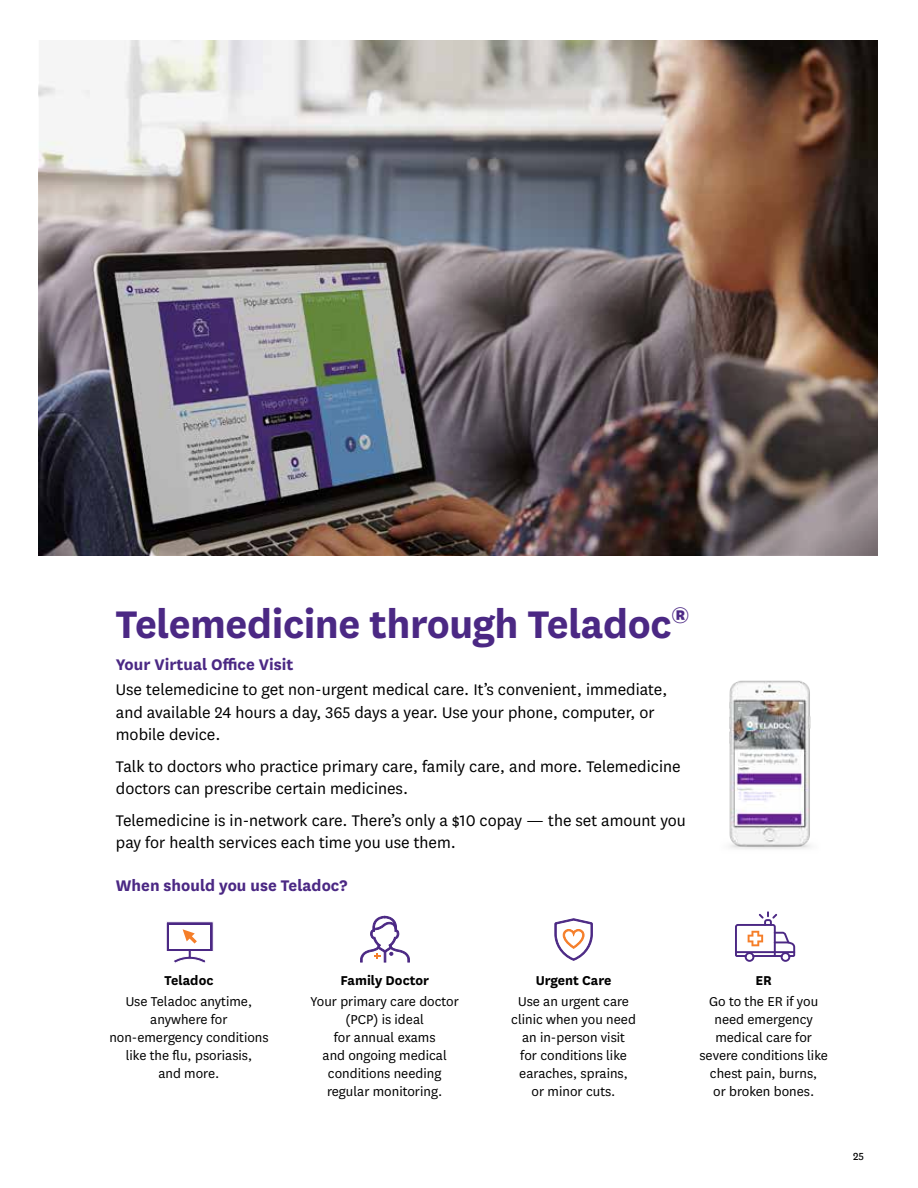
<style>
.page{position:relative;width:918px;height:1188px;background:#fff}
.page>*{position:absolute;margin:0;border:0;box-sizing:border-box;transform-origin:0 0}
.t1{font:700 45px "National";letter-spacing:-.01em;color:#4b2884}
.t2{font:18px/22.5px "National";color:#000}
.t3{font:700 18px "National";color:#4b2884}
.t4{font:15px/18px "National";color:#000;text-align:center}
.t5{font:700 15px "National";color:#000}
.t6{font:12px "National";color:#000}
</style>
<div class="page">
<img style="left:729px;top:680px;width:82px;height:169px">
<svg style="left:166px;top:921px;width:48px;height:42px"></svg>
<svg style="left:735px;top:911px;width:60px;height:51px"></svg>
<svg style="left:554px;top:918px;width:39px;height:43px"></svg>
<svg style="left:360px;top:916px;width:50px;height:46px"></svg>
<img style="left:39px;top:40px;width:839px;height:515px">
<h1 class="t1" style="left:116px;top:593px;width:575px">Telemedicine through Teladoc<sup>®</sup></h1>
<p class="t3" style="left:116px;top:651px;width:179px">Your Virtual Office Visit</p>
<p class="t2" style="left:116px;top:678px;width:553px">Use telemedicine to get non-urgent medical care. It’s convenient, immediate, and available 24 hours a day, 365 days a year. Use your phone, computer, or mobile device.</p>
<p class="t2" style="left:116px;top:754px;width:566px">Talk to doctors who practice primary care, family care, and more. Telemedicine doctors can prescribe certain medicines.</p>
<p class="t2" style="left:116px;top:808px;width:572px">Telemedicine is in-network care. There’s only a $10 copay — the set amount you pay for health services each time you use them.</p>
<p class="t3" style="left:116px;top:873px;width:233px">When should you use Teladoc?</p>
<p class="t5" style="left:165px;top:970px;width:50px">Teladoc</p>
<p class="t4" style="left:109px;top:992px;width:161px">Use Teladoc anytime, anywhere for non-emergency conditions like the flu, psoriasis,<br>and more.</p>
<p class="t5" style="left:340px;top:970px;width:90px">Family Doctor</p>
<p class="t4" style="left:310px;top:992px;width:150px">Your primary care doctor (PCP) is ideal<br>for annual exams<br>and ongoing medical conditions needing regular monitoring.</p>
<p class="t5" style="left:536px;top:970px;width:77px">Urgent Care</p>
<p class="t4" style="left:511px;top:992px;width:126px">Use an urgent care clinic when you need an in-person visit<br>for conditions like earaches, sprains, or minor cuts.</p>
<p class="t5" style="left:755px;top:970px;width:18px">ER</p>
<p class="t4" style="left:699px;top:992px;width:130px">Go to the ER if you need emergency medical care for severe conditions like chest pain, burns,<br>or broken bones.</p>
<p class="t6" style="left:853px;top:1148px;width:12px">25</p>
</div>
